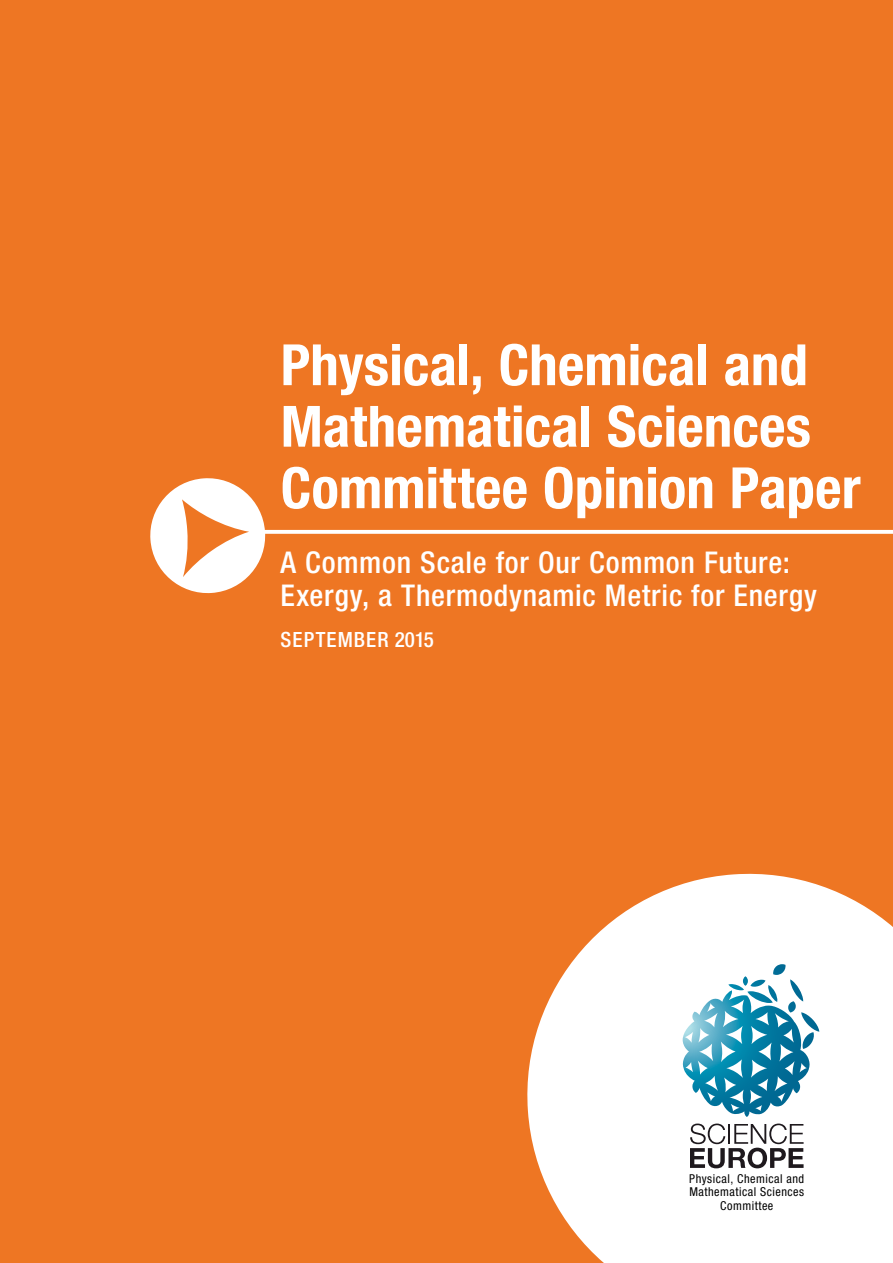
<style>
.page{position:relative;width:893px;height:1263px;background:#ee7623}
.page>*{position:absolute;margin:0;border:0;box-sizing:border-box;transform-origin:0 0}
.t1{font:700 condensed 57px/61.5px "Helvetica Neue LT Std";color:#fff}
.t2{font:500 condensed 30px/33px "Helvetica Neue LT Std";letter-spacing:.025em;color:#fff}
.t3{font:500 condensed 21px "Helvetica Neue LT Std";letter-spacing:.005em;color:#fff}
.t4{font:condensed 12.3px/13.6px "Helvetica Neue LT Std";letter-spacing:.04em;color:#000;text-align:center}
</style>
<div class="page">
<svg style="left:527px;top:874px;width:366px;height:389px"></svg>
<div style="left:857px;top:1233px;width:36px;height:30px;background:#fff"></div>
<svg style="left:682px;top:964px;width:128px;height:153px"></svg>
<svg style="left:690px;top:1123px;width:114px;height:45px"></svg>
<svg style="left:150px;top:478px;width:115px;height:115px"></svg>
<svg style="left:259px;top:530px;width:634px;height:4px"></svg>
<h1 class="t1" style="left:281px;top:333px;width:581px">Physical, Chemical and<br>Mathematical Sciences<br>Committee Opinion Paper</h1>
<p class="t2" style="left:281px;top:545px;width:538px">A Common Scale for Our Common Future:<br>Exergy, a Thermodynamic Metric for Energy</p>
<p class="t3" style="left:281px;top:626px;width:48px">septem</p>
<p class="t3" style="left:354px;top:626px;width:82px">ber 2015</p>
<p class="t4" style="left:689px;top:1171px;width:117px">Physical, Chemical and<br>Mathematical Sciences<br>Committee</p>
</div>
